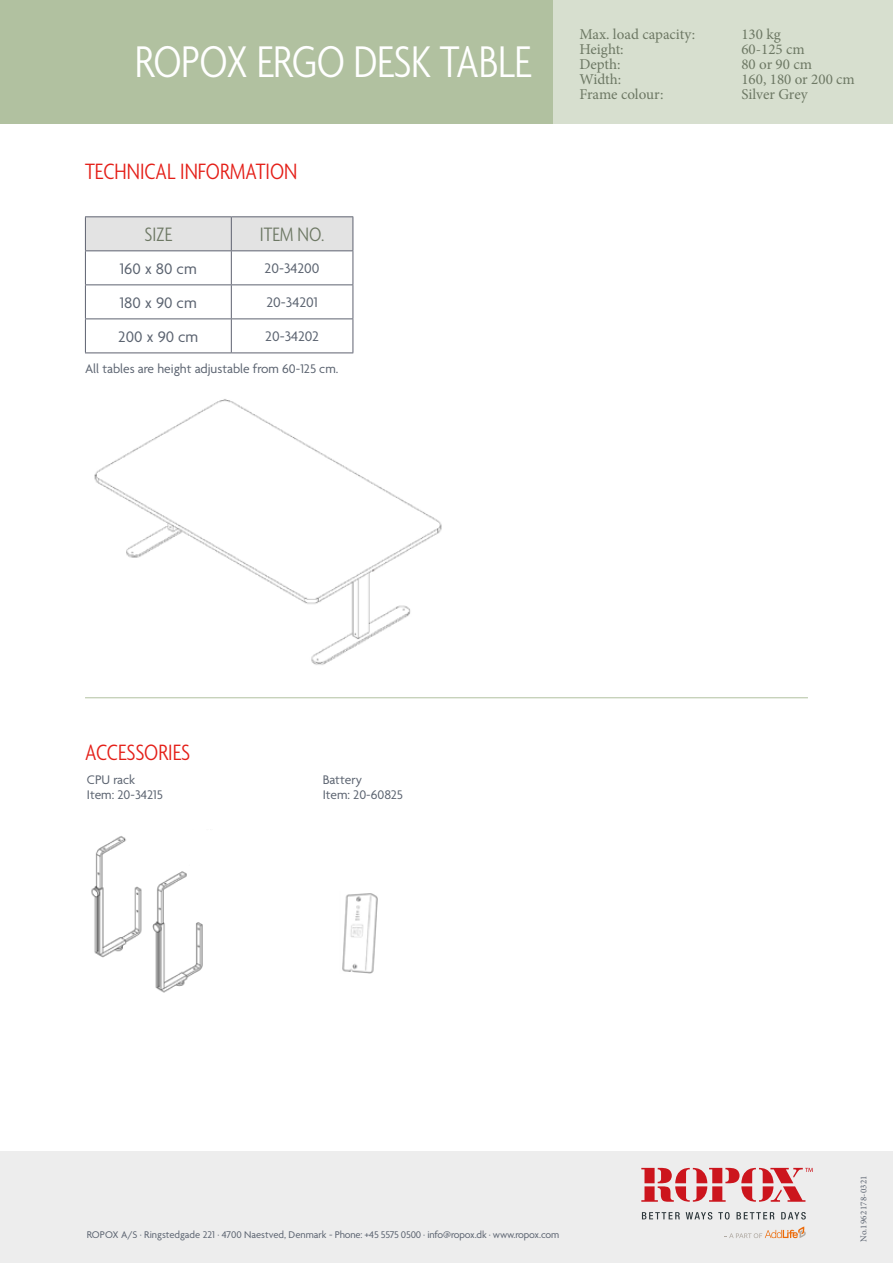
<style>
.page{position:relative;width:893px;height:1263px;background:#fff}
.page>*{position:absolute;margin:0;border:0;box-sizing:border-box;transform-origin:0 0}
.t1{font:300 condensed 48px "Agenda";letter-spacing:-.01em;color:#fff}
.t2{font:300 condensed 24px "Agenda";color:#e41f18}
.t3{font:300 condensed 21px "Agenda";color:#6d7864}
.t4{font:16.5px "Agenda";color:#5b6370}
.t5{font:15px "Minion Pro";color:#6d7864}
.t6{font:15px "Agenda";color:#5b6370}
.t7{font:13.5px/15px "Agenda";color:#5b6370}
.t8{font:10.5px "Agenda";letter-spacing:-.015em;color:#5b6370}
.t9{font:9px "Minion Pro";letter-spacing:.025em;color:#5b6370}
</style>
<div class="page">
<div style="left:0;top:1151px;width:893px;height:112px;background:#ededed"></div>
<div style="left:0;top:0;width:893px;height:123px;background:#b1c1a0"></div>
<hr style="left:85px;top:697px;width:723px;height:1px;background:#b1c1a0">
<img style="left:91px;top:836px;width:112px;height:157px">
<div style="left:553px;top:0;width:340px;height:123px;background:#d7dfcf"></div>
<div style="left:86px;top:217px;width:267px;height:33px;background:#e3e3e3"></div>
<hr style="left:85px;top:216px;width:146px;height:1px;background:#5e6270">
<hr style="left:85px;top:217px;width:1px;height:33px;background:#5e6270">
<hr style="left:231px;top:216px;width:122px;height:1px;background:#5e6270">
<hr style="left:231px;top:217px;width:1px;height:33px;background:#5e6270">
<hr style="left:353px;top:217px;width:1px;height:33px;background:#5e6270">
<hr style="left:85px;top:250px;width:146px;height:1px;background:#5e6270">
<hr style="left:85px;top:251px;width:1px;height:33px;background:#5e6270">
<hr style="left:231px;top:250px;width:122px;height:1px;background:#5e6270">
<hr style="left:231px;top:251px;width:1px;height:33px;background:#5e6270">
<hr style="left:353px;top:251px;width:1px;height:33px;background:#5e6270">
<hr style="left:85px;top:284px;width:146px;height:1px;background:#5e6270">
<hr style="left:85px;top:285px;width:1px;height:33px;background:#5e6270">
<hr style="left:231px;top:284px;width:122px;height:1px;background:#5e6270">
<hr style="left:231px;top:285px;width:1px;height:33px;background:#5e6270">
<hr style="left:353px;top:285px;width:1px;height:33px;background:#5e6270">
<hr style="left:85px;top:318px;width:146px;height:1px;background:#5e6270">
<hr style="left:85px;top:319px;width:1px;height:33px;background:#5e6270">
<hr style="left:231px;top:318px;width:122px;height:1px;background:#5e6270">
<hr style="left:231px;top:319px;width:1px;height:33px;background:#5e6270">
<hr style="left:353px;top:319px;width:1px;height:33px;background:#5e6270">
<hr style="left:85px;top:352px;width:146px;height:1px;background:#5e6270">
<hr style="left:231px;top:352px;width:122px;height:1px;background:#5e6270">
<img style="left:94px;top:399px;width:348px;height:266px">
<img style="left:342px;top:893px;width:36px;height:81px">
<svg style="left:642px;top:1212px;width:38px;height:7px"></svg>
<svg style="left:686px;top:1212px;width:26px;height:7px"></svg>
<svg style="left:718px;top:1212px;width:12px;height:7px"></svg>
<svg style="left:736px;top:1212px;width:38px;height:7px"></svg>
<svg style="left:781px;top:1212px;width:25px;height:7px"></svg>
<svg style="left:641px;top:1168px;width:172px;height:34px"></svg>
<svg style="left:724px;top:1226px;width:82px;height:12px"></svg>
<h1 class="t1" style="left:135px;top:36px;width:398px">ROPOX ERGO DESK TABLE</h1>
<h2 class="t2" style="left:85px;top:158px;width:214px">TECHNICAL INFORMATION</h2>
<h3 class="t3" style="left:144px;top:223px;width:29px">SIZE</h3>
<h3 class="t3" style="left:260px;top:223px;width:66px">ITEM NO.</h3>
<p class="t4" style="left:120px;top:260px;width:78px">160 x 80 cm</p>
<p class="t6" style="left:265px;top:260px;width:56px">20-34200</p>
<p class="t4" style="left:120px;top:294px;width:78px">180 x 90 cm</p>
<p class="t6" style="left:266px;top:294px;width:53px">20-34201</p>
<p class="t4" style="left:118px;top:328px;width:82px">200 x 90 cm</p>
<p class="t6" style="left:265px;top:328px;width:55px">20-34202</p>
<p class="t7" style="left:85px;top:362px;width:255px">All tables are height adjustable from 60-125 cm.</p>
<p class="t5" style="left:579px;top:24px;width:117px">Max. load capacity:</p>
<p class="t5" style="left:741px;top:24px;width:41px">130 kg</p>
<p class="t5" style="left:579px;top:39px;width:46px">Height:</p>
<p class="t5" style="left:741px;top:39px;width:65px">60-125 cm</p>
<p class="t5" style="left:579px;top:54px;width:43px">Depth:</p>
<p class="t5" style="left:741px;top:54px;width:72px">80 or 90 cm</p>
<p class="t5" style="left:579px;top:69px;width:43px">Width:</p>
<p class="t5" style="left:741px;top:69px;width:115px">160, 180 or 200 cm</p>
<p class="t5" style="left:579px;top:84px;width:86px">Frame colour:</p>
<p class="t5" style="left:741px;top:84px;width:68px">Silver Grey</p>
<h2 class="t2" style="left:85px;top:739px;width:107px">ACCESSORIES</h2>
<p class="t7" style="left:87px;top:773px;width:77px">CPU rack<br>Item: 20-34215</p>
<p class="t7" style="left:323px;top:773px;width:82px">Battery<br>Item: 20-60825</p>
<p class="t8" style="left:87px;top:1228px;width:474px">ROPOX A/S · Ringstedgade 221 · 4700 Naestved, Denmark - Phone: +45 5575 0500 · info@ropox.dk · www.ropox.com</p>
<p class="t9" style="left:858px;top:1242px;width:68px;rotate:-90deg">No.1962178-0321</p>
</div>
